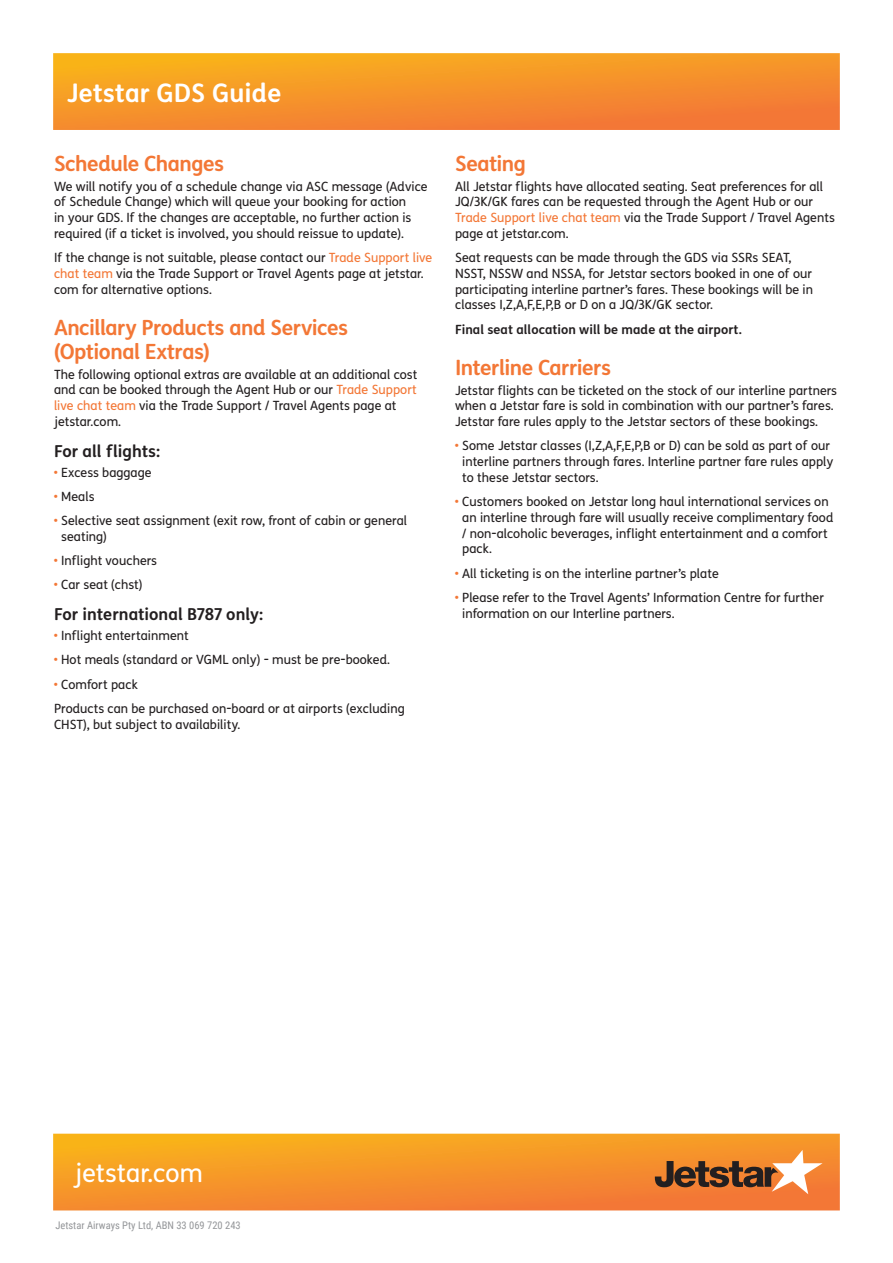
<style>
.page{position:relative;width:893px;height:1263px;background:#fff}
.page>*{position:absolute;margin:0;border:0;box-sizing:border-box;transform-origin:0 0}
.t1{font:700 25.5px "Jetstar Happy";color:#fff}
.t2{font:25.5px "Jetstar Happy";color:#fff}
.t3{font:700 21px/24px "Jetstar Happy";letter-spacing:-.03em;color:#f37736}
.t4{font:700 16.5px "Jetstar Happy";letter-spacing:-.005em;color:#231f20}
.t5{font:12.75px/15.8px "Jetstar Happy";color:#231f20}
.t6{font:700 12.75px "Jetstar Happy";color:#231f20}
.t7{font:10.5px "Roboto Condensed";color:#939598}
.s1{color:#f37736}
</style>
<div class="page">
<svg style="left:53px;top:1134px;width:787px;height:76px;background:#f59429"></svg>
<svg style="left:53px;top:53px;width:787px;height:77px;background:#f5922b"></svg>
<svg style="left:655px;top:1150px;width:168px;height:44px;background:#c57b42"></svg>
<h1 class="t1" style="left:67px;top:77px;width:216px">Jetstar GDS Guide</h1>
<h2 class="t3" style="left:54px;top:151px;width:172px">Schedule Changes</h2>
<p class="t5" style="left:54px;top:178px;width:375px">We will notify you of a schedule change via ASC message (Advice of Schedule Change) which will queue your booking for action<br>in your GDS. If the changes are acceptable, no further action is required (if a ticket is involved, you should reissue to update).</p>
<p class="t5" style="left:54px;top:249px;width:380px">If the change is not suitable, please contact our <span class="s1">Trade Support live chat team</span> via the Trade Support or Travel Agents page at jetstar. com for alternative options.</p>
<h2 class="t3" style="left:54px;top:315px;width:296px">Ancillary Products and Services (Optional Extras)</h2>
<p class="t5" style="left:54px;top:366px;width:365px">The following optional extras are available at an additional cost and can be booked through the Agent Hub or our <span class="s1">Trade Support live chat team</span> via the Trade Support / Travel Agents page at jetstar.com.</p>
<p class="t4" style="left:54px;top:440px;width:108px">For all flights:</p>
<p class="t5" style="left:54px;top:464px;width:99px"><span class="s1">•</span> Excess baggage</p>
<p class="t5" style="left:54px;top:488px;width:42px"><span class="s1">•</span> Meals</p>
<p class="t5" style="left:61px;top:512px;width:348px;text-indent:-7px"><span class="s1">•</span> Selective seat assignment (exit row, front of cabin or general seating)</p>
<p class="t5" style="left:54px;top:552px;width:105px"><span class="s1">•</span> Inflight vouchers</p>
<p class="t5" style="left:54px;top:577px;width:90px"><span class="s1">•</span> Car seat (chst)</p>
<p class="t4" style="left:54px;top:604px;width:211px">For international B787 only:</p>
<p class="t5" style="left:54px;top:627px;width:136px"><span class="s1">•</span> Inflight entertainment</p>
<p class="t5" style="left:54px;top:652px;width:338px"><span class="s1">•</span> Hot meals (standard or VGML only) - must be pre-booked.</p>
<p class="t5" style="left:54px;top:672px;width:352px;line-height:24.3px"><span class="s1">•</span> Comfort pack<br>Products can be purchased on-board or at airports (excluding</p>
<p class="t5" style="left:54px;top:716px;width:188px">CHST), but subject to availability.</p>
<h2 class="t3" style="left:455px;top:151px;width:73px">Seating</h2>
<p class="t5" style="left:455px;top:178px;width:381px">All Jetstar flights have allocated seating. Seat preferences for all JQ/3K/GK fares can be requested through the Agent Hub or our <span class="s1">Trade Support live chat team</span> via the Trade Support / Travel Agents page at jetstar.com.</p>
<p class="t5" style="left:455px;top:249px;width:360px">Seat requests can be made through the GDS via SSRs SEAT, NSST, NSSW and NSSA, for Jetstar sectors booked in one of our participating interline partner’s fares. These bookings will be in classes I,Z,A,F,E,P,B or D on a JQ/3K/GK sector.</p>
<p class="t6" style="left:455px;top:321px;width:288px">Final seat allocation will be made at the airport.</p>
<h2 class="t3" style="left:455px;top:355px;width:158px">Interline Carriers</h2>
<p class="t5" style="left:455px;top:382px;width:384px">Jetstar flights can be ticketed on the stock of our interline partners when a Jetstar fare is sold in combination with our partner’s fares.<br>Jetstar fare rules apply to the Jetstar sectors of these bookings.</p>
<p class="t5" style="left:462px;top:438px;width:373px;text-indent:-7px"><span class="s1">•</span> Some Jetstar classes (I,Z,A,F,E,P,B or D) can be sold as part of our interline partners through fares. Interline partner fare rules apply to these Jetstar sectors.</p>
<p class="t5" style="left:462px;top:493px;width:373px;text-indent:-7px"><span class="s1">•</span> Customers booked on Jetstar long haul international services on an interline through fare will usually receive complimentary food / non-alcoholic beverages, inflight entertainment and a comfort pack.</p>
<p class="t5" style="left:455px;top:565px;width:265px"><span class="s1">•</span> All ticketing is on the interline partner’s plate</p>
<p class="t5" style="left:462px;top:589px;width:363px;text-indent:-7px"><span class="s1">•</span> Please refer to the Travel Agents’ Information Centre for further information on our Interline partners.</p>
<h1 class="t2" style="left:74px;top:1157px;width:130px">jetstar.com</h1>
<p class="t7" style="left:55px;top:1218px;width:187px">Jetstar Airways Pty Ltd, ABN 33 069 720 243</p>
</div>
